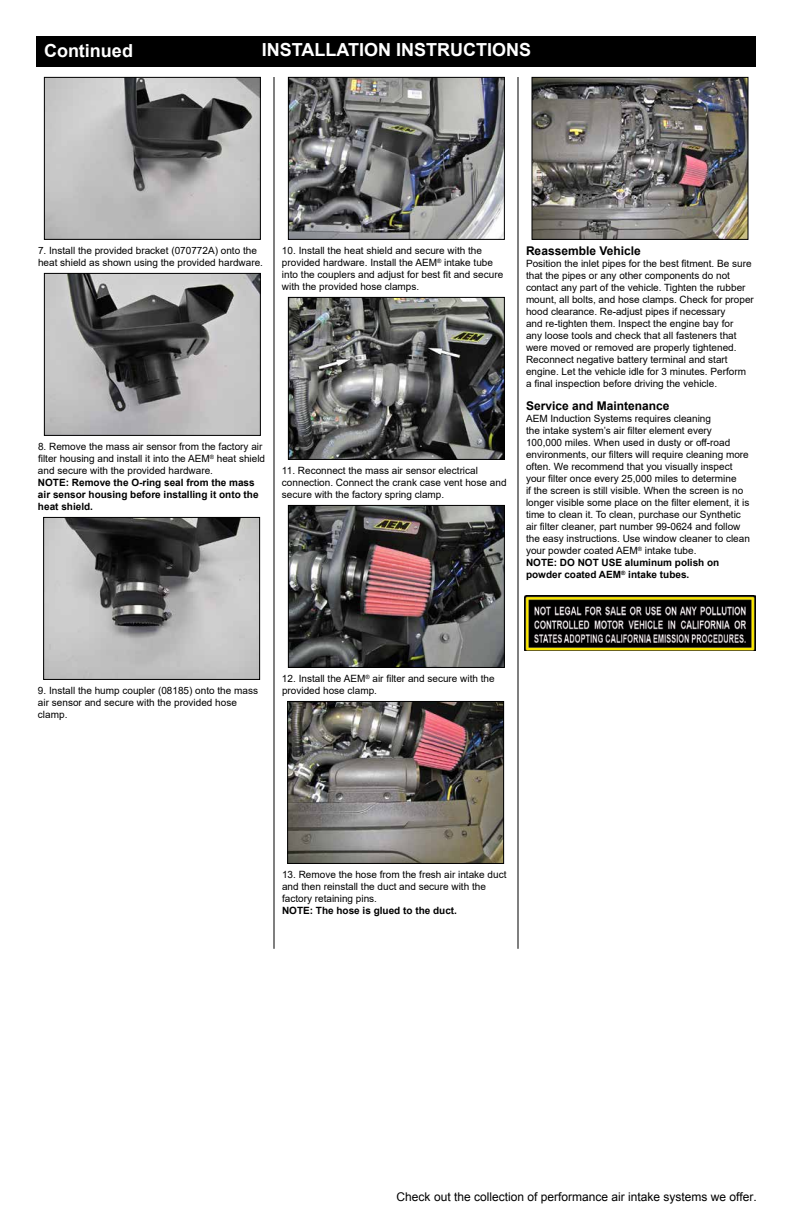
<style>
.page{position:relative;width:792px;height:1224px;background:#fff}
.page>*{position:absolute;margin:0;border:0;box-sizing:border-box;transform-origin:0 0}
.t1{font:700 18px "Arial";color:#fff}
.t2{font:12px "Arial";color:#000}
.t3{font:700 12px "Arial";color:#000}
.t4{font:10px/12px "Arial";color:#000}
.t5{font:700 10px/12px "Arial";color:#000}
.s1{font-weight:700}
</style>
<div class="page">
<div style="left:36px;top:36px;width:720px;height:31px;background:#000"></div>
<hr style="left:274px;top:77px;width:1px;height:872px;background:#000">
<hr style="left:518px;top:77px;width:1px;height:872px;background:#000">
<img style="left:524px;top:596px;width:232px;height:55px">
<img style="left:46px;top:79px;width:213px;height:159px">
<div style="left:44px;top:77px;width:217px;height:163px;border:1px solid #000"></div>
<img style="left:46px;top:275px;width:213px;height:159px">
<div style="left:44px;top:273px;width:217px;height:163px;border:1px solid #000"></div>
<img style="left:45px;top:519px;width:213px;height:159px">
<div style="left:43px;top:517px;width:217px;height:163px;border:1px solid #000"></div>
<img style="left:290px;top:79px;width:213px;height:159px">
<div style="left:288px;top:77px;width:217px;height:163px;border:1px solid #000"></div>
<img style="left:534px;top:79px;width:212px;height:159px">
<div style="left:532px;top:77px;width:216px;height:163px;border:1px solid #000"></div>
<img style="left:290px;top:299px;width:213px;height:159px">
<div style="left:288px;top:297px;width:217px;height:163px;border:1px solid #000"></div>
<img style="left:290px;top:507px;width:213px;height:159px">
<div style="left:288px;top:505px;width:217px;height:163px;border:1px solid #000"></div>
<img style="left:289px;top:703px;width:213px;height:159px">
<div style="left:287px;top:701px;width:217px;height:163px;border:1px solid #000"></div>
<h1 class="t1" style="left:44px;top:38px;width:90px">Continued</h1>
<h1 class="t1" style="left:262px;top:37px;width:271px">INSTALLATION INSTRUCTIONS</h1>
<p class="t4" style="left:38px;top:244px;width:227px">7. Install the provided bracket (070772A) onto the heat shield as shown using the provided hardware.</p>
<p class="t4" style="left:282px;top:244px;width:223px">10. Install the heat shield and secure with the provided hardware. Install the AEM<sup>®</sup> intake tube into the couplers and adjust for best fit and secure with the provided hose clamps.</p>
<p class="t4" style="left:38px;top:440px;width:229px">8. Remove the mass air sensor from the factory air filter housing and install it into the AEM<sup>®</sup> heat shield and secure with the provided hardware.</p>
<p class="t5" style="left:38px;top:477px;width:222px">NOTE: Remove the O-ring seal from the mass air sensor housing before installing it onto the heat shield.</p>
<p class="t4" style="left:282px;top:464px;width:226px">11. Reconnect the mass air sensor electrical connection. Connect the crank case vent hose and secure with the factory spring clamp.</p>
<p class="t3" style="left:526px;top:243px;width:116px">Reassemble Vehicle</p>
<p class="t4" style="left:526px;top:258px;width:229px">Position the inlet pipes for the best fitment. Be sure that the pipes or any other components do not contact any part of the vehicle. Tighten the rubber mount, all bolts, and hose clamps. Check for proper hood clearance. Re-adjust pipes if necessary<br>and re-tighten them. Inspect the engine bay for<br>any loose tools and check that all fasteners that were moved or removed are properly tightened.<br>Reconnect negative battery terminal and start engine. Let the vehicle idle for 3 minutes. Perform a final inspection before driving the vehicle.</p>
<p class="t3" style="left:526px;top:398px;width:145px">Service and Maintenance</p>
<p class="t4" style="left:526px;top:413px;width:225px">AEM Induction Systems requires cleaning<br>the intake system’s air filter element every 100,000 miles. When used in dusty or off-road environments, our filters will require cleaning more often. We recommend that you visually inspect your filter once every 25,000 miles to determine<br>if the screen is still visible. When the screen is no longer visible some place on the filter element, it is time to clean it. To clean, purchase our Synthetic air filter cleaner, part number 99-0624 and follow the easy instructions. Use window cleaner to clean your powder coated AEM<sup>®</sup> intake tube.<br><span class="s1">NOTE: DO NOT USE aluminum polish on powder coated AEM</span><sup>®</sup> <span class="s1">intake tubes.</span></p>
<p class="t4" style="left:38px;top:685px;width:222px">9. Install the hump coupler (08185) onto the mass air sensor and secure with the provided hose clamp.</p>
<p class="t4" style="left:282px;top:673px;width:214px">12. Install the AEM<sup>®</sup> air filter and secure with the provided hose clamp.</p>
<p class="t4" style="left:282px;top:869px;width:226px">13. Remove the hose from the fresh air intake duct and then reinstall the duct and secure with the factory retaining pins.</p>
<p class="t5" style="left:282px;top:905px;width:177px">NOTE: The hose is glued to the duct.</p>
<p class="t2" style="left:397px;top:1189px;width:362px">Check out the collection of performance air intake systems we offer.</p>
</div>
